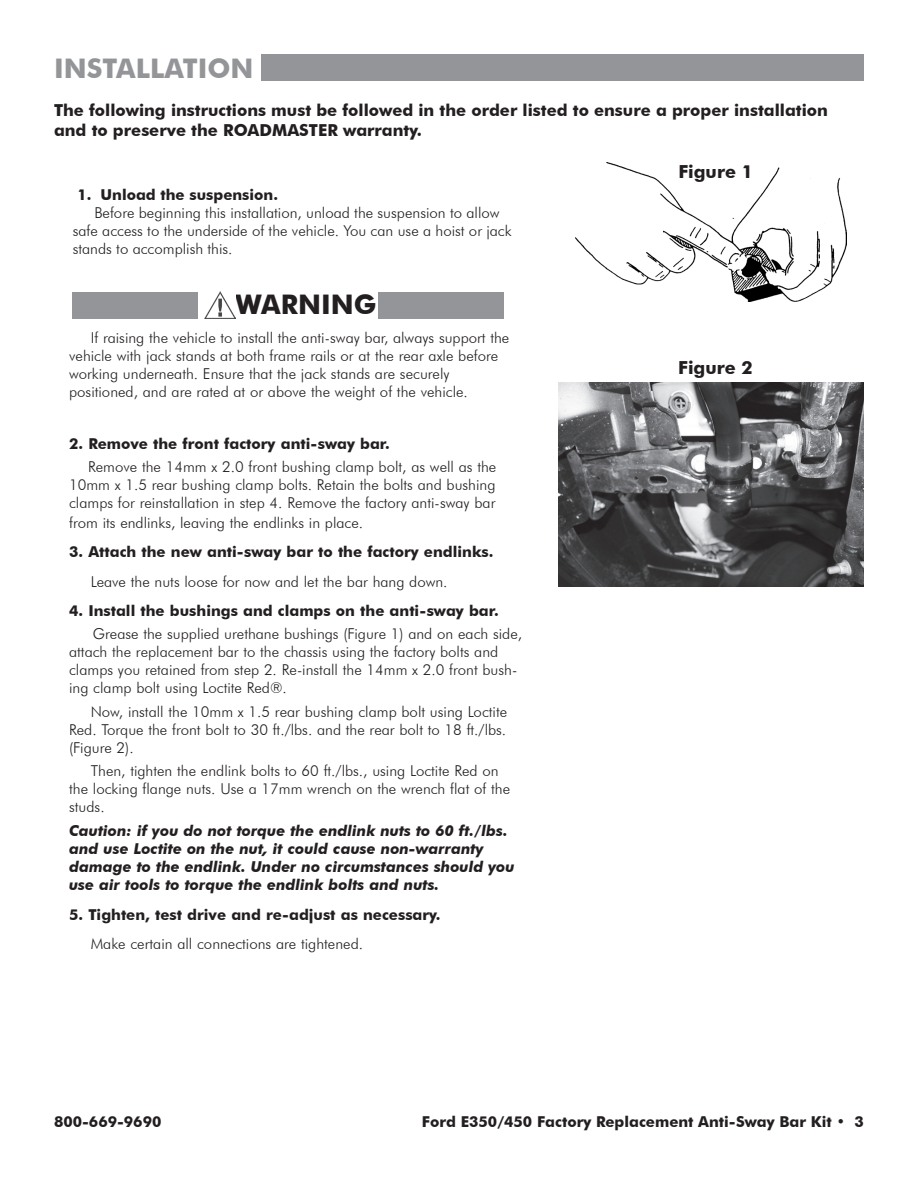
<style>
.page{position:relative;width:918px;height:1188px;background:#fff}
.page>*{position:absolute;margin:0;border:0;box-sizing:border-box;transform-origin:0 0}
.t1{font:700 27px "Futura BT";color:#939598}
.t2{font:700 27px "Futura BT";color:#231f20}
.t3{font:700 18px "Futura BT";color:#231f20}
.t4{font:700 16.5px/19.8px "Futura BT";color:#231f20}
.Lettered_Items_Under{font:300 15px/18px "Futura BT";color:#231f20}
.Lettered_Items{font:700 15px "Futura BT";color:#231f20}
.Lettered_Items_Under-2{font:italic 700 15px/18px "Futura BT";color:#231f20}
.Lettered_Items-2{font:300 15px "Futura BT";color:#231f20}
</style>
<div class="page">
<div style="left:261px;top:54px;width:603px;height:27px;background:#939598"></div>
<div style="left:72px;top:292px;width:126px;height:28px;background:#939598"></div>
<img style="left:204px;top:291px;width:31px;height:27px">
<div style="left:378px;top:292px;width:126px;height:28px;background:#939598"></div>
<img style="left:576px;top:162px;width:271px;height:140px">
<img style="left:558px;top:382px;width:306px;height:204px">
<p class="t1" style="left:54px;top:52px;width:201px">INSTALLATION</p>
<p class="t4" style="left:54px;top:100px;width:775px">The following instructions must be followed in the order listed to ensure a proper installation and to preserve the ROADMASTER warranty.</p>
<p class="Lettered_Items" style="left:77px;top:186px;width:202px">1. Unload the suspension.</p>
<p class="Lettered_Items_Under" style="left:73px;top:204px;width:440px;text-indent:22px">Before beginning this installation, unload the suspension to allow safe access to the underside of the vehicle. You can use a hoist or jack stands to accomplish this.</p>
<p class="t2" style="left:236px;top:288px;width:142px">WARNING</p>
<p class="Lettered_Items_Under" style="left:69px;top:328px;width:442px;text-indent:22px">If raising the vehicle to install the anti-sway bar, always support the vehicle with jack stands at both frame rails or at the rear axle before working underneath. Ensure that the jack stands are securely positioned, and are rated at or above the weight of the vehicle.</p>
<p class="Lettered_Items" style="left:69px;top:434px;width:322px">2. Remove the front factory anti-sway bar.</p>
<p class="Lettered_Items_Under" style="left:69px;top:458px;width:429px;text-align:justify;text-indent:19px">Remove the 14mm x 2.0 front bushing clamp bolt, as well as the 10mm x 1.5 rear bushing clamp bolts. Retain the bolts and bushing clamps for reinstallation in step 4. Remove the factory anti-sway bar</p>
<p class="Lettered_Items_Under" style="left:69px;top:514px;width:296px">from its endlinks, leaving the endlinks in place.</p>
<p class="Lettered_Items" style="left:69px;top:542px;width:426px">3. Attach the new anti-sway bar to the factory endlinks.</p>
<p class="Lettered_Items-2" style="left:91px;top:573px;width:358px">Leave the nuts loose for now and let the bar hang down.</p>
<p class="Lettered_Items" style="left:69px;top:602px;width:431px">4. Install the bushings and clamps on the anti-sway bar.</p>
<p class="Lettered_Items_Under" style="left:69px;top:625px;width:455px;text-indent:24px">Grease the supplied urethane bushings (Figure 1) and on each side, attach the replacement bar to the chassis using the factory bolts and clamps you retained from step 2. Re-install the 14mm x 2.0 front bush&shy;ing clamp bolt using Loctite Red®.</p>
<p class="Lettered_Items_Under" style="left:69px;top:702px;width:440px;text-align:justify;text-indent:22px">Now, install the 10mm x 1.5 rear bushing clamp bolt using Loctite Red. Torque the front bolt to 30 ft./lbs. and the rear bolt to 18 ft./lbs. (Figure 2).</p>
<p class="Lettered_Items_Under" style="left:69px;top:762px;width:442px;text-indent:22px">Then, tighten the endlink bolts to 60 ft./lbs., using Loctite Red on the locking flange nuts. Use a 17mm wrench on the wrench flat of the studs.</p>
<p class="Lettered_Items_Under-2" style="left:69px;top:821px;width:447px">Caution: if you do not torque the endlink nuts to 60 ft./lbs. and use Loctite on the nut, it could cause non-warranty damage to the endlink. Under no circumstances should you use air tools to torque the endlink bolts and nuts.</p>
<p class="Lettered_Items" style="left:69px;top:906px;width:373px">5. Tighten, test drive and re-adjust as necessary.</p>
<p class="Lettered_Items-2" style="left:91px;top:934px;width:274px">Make certain all connections are tightened.</p>
<p class="t3" style="left:678px;top:161px;width:76px">Figure 1</p>
<p class="t3" style="left:678px;top:357px;width:76px">Figure 2</p>
<p class="Lettered_Items" style="left:54px;top:1113px;width:109px">800-669-9690</p>
<p class="Lettered_Items" style="left:422px;top:1113px;width:444px">Ford E350/450 Factory Replacement Anti-Sway Bar Kit • 3</p>
</div>
